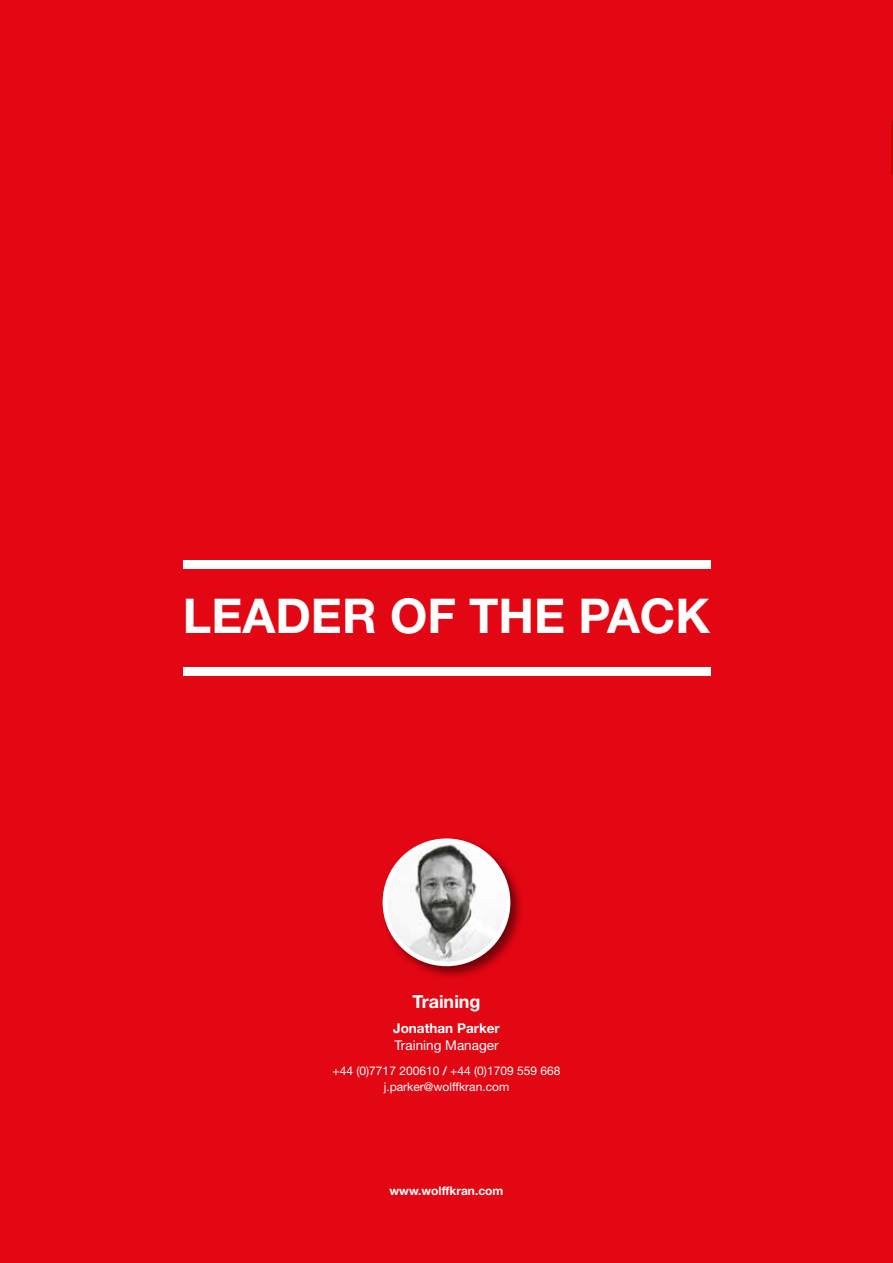
<style>
.page{position:relative;width:893px;height:1263px;background:#e30613}
.page>*{position:absolute;margin:0;border:0;box-sizing:border-box;transform-origin:0 0}
.t1{font:700 48px "Helvetica Neue LT";color:#fff}
.t2{font:700 18px "Helvetica Neue LT";color:#fff}
.t3{font:13.5px "Helvetica Neue LT";color:#fff}
.t4{font:700 13.5px "Helvetica Neue LT";color:#fff}
.t5{font:12px/16.5px "Helvetica Neue LT";color:#fff;text-align:center}
.t6{font:700 12px "Helvetica Neue LT";color:#fff}
.s1{font-weight:500}
</style>
<div class="page">
<div style="left:183px;top:560px;width:527px;height:9px;background:#fff"></div>
<div style="left:183px;top:667px;width:527px;height:8px;background:#fff"></div>
<div style="left:380px;top:836px;width:145px;height:144px;background:#000;opacity:.5"></div>
<img style="left:385px;top:841px;width:123px;height:123px;border-radius:62px">
<div style="left:383px;top:838px;width:127px;height:128px;border:4px solid #fff;border-radius:50%"></div>
<h1 class="t1" style="left:183px;top:587px;width:529px">LEADER OF THE PACK</h1>
<h2 class="t2" style="left:412px;top:990px;width:70px">Training</h2>
<p class="t4" style="left:393px;top:1020px;width:108px">Jonathan Parker</p>
<p class="t3" style="left:394px;top:1037px;width:106px">Training Manager</p>
<p class="t5" style="left:333px;top:1062px;width:229px">+44 (0)7717 200610 <span class="s1">/</span> +44 (0)1709 559 668 j.parker@wolffkran.com</p>
<p class="t6" style="left:389px;top:1183px;width:115px">www.wolffkran.com</p>
</div>
